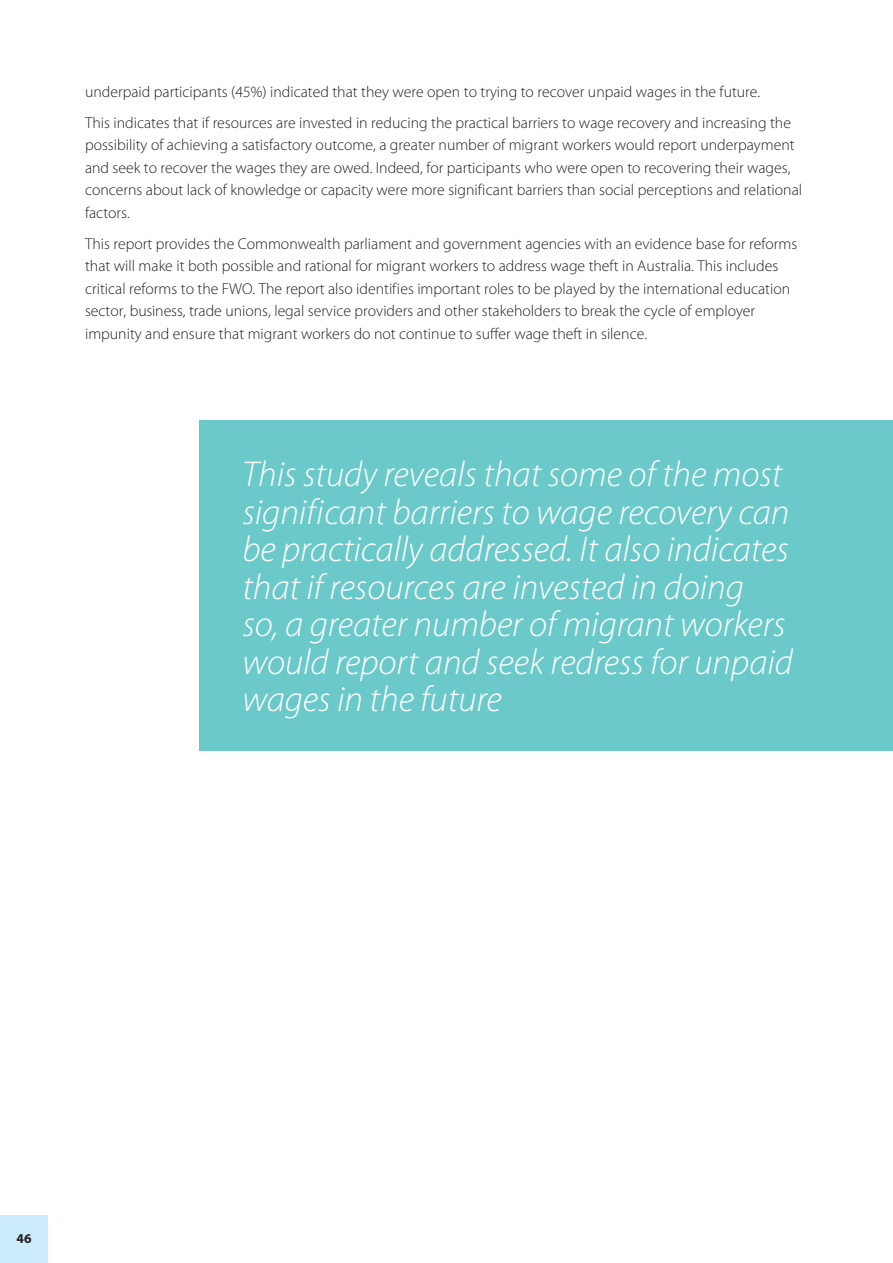
<style>
.page{position:relative;width:893px;height:1263px;background:#fff}
.page>*{position:absolute;margin:0;border:0;box-sizing:border-box;transform-origin:0 0}
.t1{font:italic 300 36px/37.5px "Myriad Pro";color:#fff}
.t2{font:300 15.75px/22.5px "Myriad Pro";color:#231f20}
.t3{font:700 13.5px "Myriad Pro";color:#231f20}
</style>
<div class="page">
<div style="left:0;top:1215px;width:48px;height:48px;background:#ccecfb"></div>
<div style="left:200px;top:419px;width:693px;height:331px;background:#6cc9c9"></div>
<p class="t2" style="left:85px;top:80px;width:677px">underpaid participants (45%) indicated that they were open to trying to recover unpaid wages in the future.</p>
<p class="t2" style="left:85px;top:111px;width:719px">This indicates that if resources are invested in reducing the practical barriers to wage recovery and increasing the possibility of achieving a satisfactory outcome, a greater number of migrant workers would report underpayment and seek to recover the wages they are owed. Indeed, for participants who were open to recovering their wages, concerns about lack of knowledge or capacity were more significant barriers than social perceptions and relational factors.</p>
<p class="t2" style="left:85px;top:232px;width:714px">This report provides the Commonwealth parliament and government agencies with an evidence base for reforms that will make it both possible and rational for migrant workers to address wage theft in Australia. This includes critical reforms to the FWO. The report also identifies important roles to be played by the international education sector, business, trade unions, legal service providers and other stakeholders to break the cycle of employer impunity and ensure that migrant workers do not continue to suffer wage theft in silence.</p>
<p class="t1" style="left:242px;top:455px;width:552px">This study reveals that some of the most significant barriers to wage recovery can be practically addressed. It also indicates that if resources are invested in doing<br>so, a greater number of migrant workers would report and seek redress for unpaid wages in the future</p>
<p class="t3" style="left:17px;top:1229px;width:16px">46</p>
</div>
